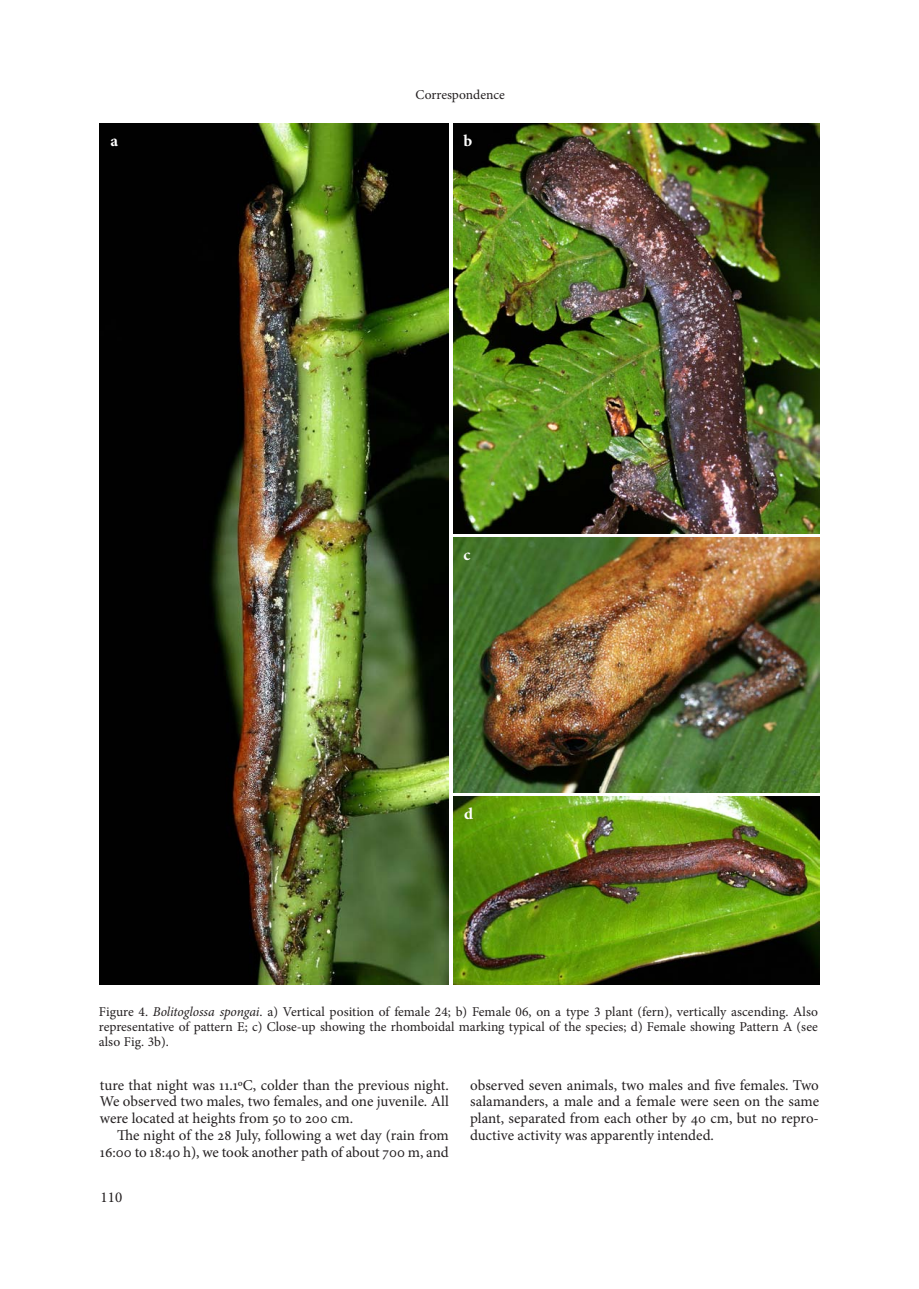
<style>
.page{position:relative;width:919px;height:1289px;background:#fff}
.page>*{position:absolute;margin:0;border:0;box-sizing:border-box;transform-origin:0 0}
.Lauftitel{font:700 16.5px "Minion Pro";color:#fff}
.Fließtext_neu_10_pt{font:15px/16.8px "Minion Pro";letter-spacing:-.005em;color:#231f20;text-align:justify}
.Bildunterschrift{font:13.5px/15.1px "Minion Pro";color:#231f20;text-align:justify}
.s1{font-style:italic}
</style>
<div class="page">
<img style="left:100px;top:123px;width:349px;height:861px">
<img style="left:453px;top:123px;width:366px;height:410px">
<img style="left:453px;top:537px;width:366px;height:255px">
<img style="left:453px;top:796px;width:366px;height:188px">
<p class="Bildunterschrift" style="left:415px;top:87px;width:91px">Correspondence</p>
<p class="Lauftitel" style="left:111px;top:129px;width:9px">a</p>
<p class="Lauftitel" style="left:463px;top:129px;width:10px">b</p>
<p class="Lauftitel" style="left:463px;top:543px;width:8px">c</p>
<p class="Lauftitel" style="left:464px;top:802px;width:11px">d</p>
<p class="Bildunterschrift" style="left:99px;top:1004px;width:720px">Figure 4. <span class="s1">Bolitoglossa spongai</span>. a) Vertical position of female 24; b) Female 06, on a type 3 plant (fern), vertically ascending. Also representative of pattern E; c) Close-up showing the rhomboidal marking typical of the species; d) Female showing Pattern A (see also Fig. 3b).</p>
<p class="Fließtext_neu_10_pt" style="left:100px;top:1076px;width:350px">ture that night was 11.1ºC, colder than the previous night.<br>We observed two males, two females, and one juvenile. All were located at heights from 50 to 200 cm.</p>
<p class="Fließtext_neu_10_pt" style="left:100px;top:1126px;width:350px;text-align:right">The night of the 28 July, following a wet day (rain from<br>16:00 to 18:40 h), we took another path of about 700 m, and</p>
<p class="Fließtext_neu_10_pt" style="left:470px;top:1076px;width:350px">observed seven animals, two males and five females. Two salamanders, a male and a female were seen on the same plant, separated from each other by 40 cm, but no repro&shy;ductive activity was apparently intended.</p>
<p class="Fließtext_neu_10_pt" style="left:101px;top:1188px;width:23px">110</p>
</div>
